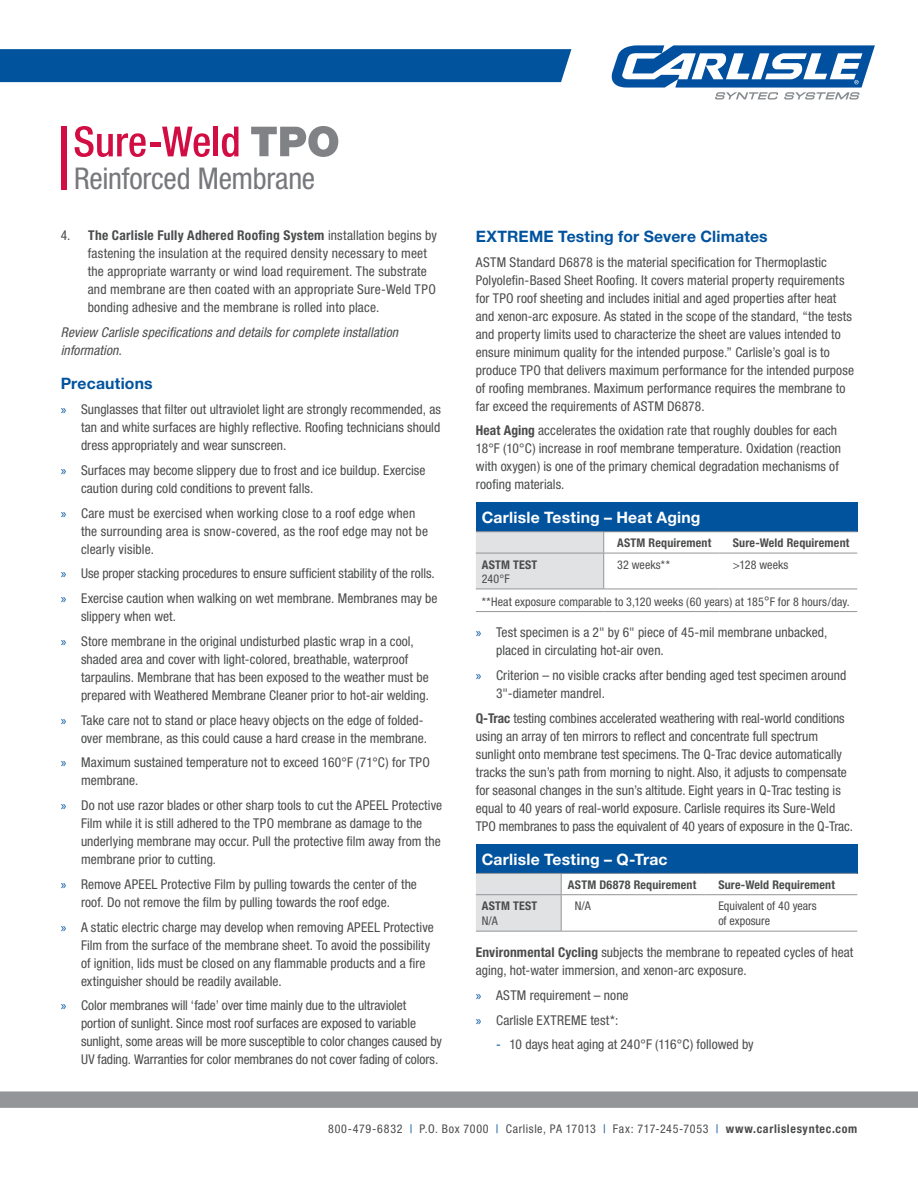
<style>
.page{position:relative;width:918px;height:1188px;background:#fff}
.page>*{position:absolute;margin:0;border:0;box-sizing:border-box;transform-origin:0 0}
.t1{font:condensed 30px "Helvetica Neue";letter-spacing:-.01em;color:#76787b}
.t2{font:700 15.75px "Helvetica Neue";letter-spacing:.01em;color:#fff}
.t3{font:700 15.75px "Helvetica Neue";letter-spacing:.01em;color:#01539e}
.t4{font:condensed 13.5px/18px "Helvetica Neue";letter-spacing:.005em;color:#4b4c4d}
.t5{font:italic condensed 13.5px/18px "Helvetica Neue";letter-spacing:.01em;color:#4b4c4d}
.t6{font:condensed 12px/15px "Helvetica Neue";letter-spacing:.01em;color:#4b4c4d}
.t7{font:700 condensed 12px/14.4px "Helvetica Neue";letter-spacing:.015em;color:#4b4c4d}
.t8{font:condensed 12px "Helvetica Neue";letter-spacing:.05em;color:#4b4c4d}
.s1{font-weight:700}
.s2{font-family:"Myriad Pro";font-stretch:normal;color:#01539e}
.s3{font-weight:400}
.s4{font-size:13.5px}
.s5{color:#01539e}
</style>
<div class="page">
<svg style="left:612px;top:45px;width:263px;height:55px"></svg>
<svg style="left:251px;top:126px;width:87px;height:31px"></svg>
<svg style="left:75px;top:126px;width:71px;height:31px"></svg>
<hr style="left:150px;top:142px;width:11px;height:4px;background:#d20d44">
<svg style="left:162px;top:127px;width:48px;height:30px"></svg>
<hr style="left:214px;top:127px;width:4px;height:29px;background:#d20d44">
<svg style="left:222px;top:127px;width:16px;height:30px"></svg>
<div style="left:61px;top:126px;width:6px;height:64px;background:#d20d44"></div>
<div style="left:0;top:1091px;width:918px;height:17px;background:#939598"></div>
<div style="left:0;top:49px;width:571px;height:33px;background:#01539e"></div>
<div style="left:476px;top:502px;width:381px;height:30px;background:#01539e"></div>
<hr style="left:476px;top:531px;width:128px;height:1px;background:#939598">
<hr style="left:604px;top:531px;width:115px;height:1px;background:#939598">
<div style="left:476px;top:532px;width:128px;height:57px;background:#e1e2e4"></div>
<hr style="left:719px;top:531px;width:138px;height:1px;background:#939598">
<hr style="left:476px;top:553px;width:128px;height:1px;background:#939598">
<hr style="left:604px;top:553px;width:115px;height:1px;background:#939598">
<hr style="left:603px;top:553px;width:1px;height:36px;background:#939598">
<hr style="left:719px;top:553px;width:138px;height:1px;background:#939598">
<hr style="left:476px;top:589px;width:128px;height:1px;background:#939598">
<hr style="left:604px;top:589px;width:115px;height:1px;background:#939598">
<hr style="left:719px;top:589px;width:138px;height:1px;background:#939598">
<hr style="left:476px;top:611px;width:128px;height:1px;background:#939598">
<hr style="left:604px;top:611px;width:115px;height:1px;background:#939598">
<hr style="left:719px;top:611px;width:138px;height:1px;background:#939598">
<div style="left:476px;top:844px;width:381px;height:29px;background:#01539e"></div>
<hr style="left:561px;top:873px;width:144px;height:1px;background:#939598">
<div style="left:476px;top:873px;width:86px;height:58px;background:#e1e2e4"></div>
<hr style="left:705px;top:873px;width:152px;height:1px;background:#939598">
<hr style="left:476px;top:894px;width:85px;height:1px;background:#939598">
<hr style="left:561px;top:894px;width:144px;height:1px;background:#939598">
<hr style="left:561px;top:895px;width:1px;height:36px;background:#939598">
<hr style="left:705px;top:894px;width:152px;height:1px;background:#939598">
<hr style="left:476px;top:931px;width:85px;height:1px;background:#939598">
<hr style="left:561px;top:931px;width:144px;height:1px;background:#939598">
<hr style="left:705px;top:931px;width:152px;height:1px;background:#939598">
<p class="t1" style="left:74px;top:161px;width:243px">Reinforced Membrane</p>
<p class="t4" style="left:88px;top:226px;width:351px;text-indent:-27px">4. <span class="s1">The Carlisle Fully Adhered Roofing System</span> installation begins by fastening the insulation at the required density necessary to meet the appropriate warranty or wind load requirement. The substrate and membrane are then coated with an appropriate Sure-Weld TPO bonding adhesive and the membrane is rolled into place.</p>
<p class="t5" style="left:61px;top:323px;width:339px">Review Carlisle specifications and details for complete installation information.</p>
<p class="t3" style="left:61px;top:374px;width:94px">Precautions</p>
<p class="t4" style="left:81px;top:400px;width:362px;text-align:justify;text-indent:-20px"><span class="s2">»</span> Sunglasses that filter out ultraviolet light are strongly recommended, as tan and white surfaces are highly reflective. Roofing technicians should dress appropriately and wear sunscreen.</p>
<p class="t4" style="left:81px;top:461px;width:346px;text-indent:-20px"><span class="s2">»</span> Surfaces may become slippery due to frost and ice buildup. Exercise caution during cold conditions to prevent falls.</p>
<p class="t4" style="left:81px;top:504px;width:349px;text-indent:-20px"><span class="s2">»</span> Care must be exercised when working close to a roof edge when the surrounding area is snow-covered, as the roof edge may not be clearly visible.</p>
<p class="t4" style="left:61px;top:565px;width:376px"><span class="s2">»</span> Use proper stacking procedures to ensure sufficient stability of the rolls.</p>
<p class="t4" style="left:81px;top:589px;width:358px;text-indent:-20px"><span class="s2">»</span> Exercise caution when walking on wet membrane. Membranes may be slippery when wet.</p>
<p class="t4" style="left:81px;top:632px;width:349px;text-indent:-20px"><span class="s2">»</span> Store membrane in the original undisturbed plastic wrap in a cool, shaded area and cover with light-colored, breathable, waterproof tarpaulins. Membrane that has been exposed to the weather must be prepared with Weathered Membrane Cleaner prior to hot-air welding.</p>
<p class="t4" style="left:61px;top:711px;width:368px;text-align:right"><span class="s2">»</span> Take care not to stand or place heavy objects on the edge of folded&shy;over membrane, as this could cause a hard crease in the membrane.</p>
<p class="t4" style="left:81px;top:754px;width:350px;text-indent:-20px"><span class="s2">»</span> Maximum sustained temperature not to exceed 160°F (71°C) for TPO membrane.</p>
<p class="t4" style="left:81px;top:796px;width:363px;text-indent:-20px"><span class="s2">»</span> Do not use razor blades or other sharp tools to cut the APEEL Protective Film while it is still adhered to the TPO membrane as damage to the underlying membrane may occur. Pull the protective fi lm away from the membrane prior to cutting.</p>
<p class="t4" style="left:61px;top:875px;width:358px;text-align:center"><span class="s2">»</span> Remove APEEL Protective Film by pulling towards the center of the roof. Do not remove the fi lm by pulling towards the roof edge.</p>
<p class="t4" style="left:81px;top:918px;width:354px;text-indent:-20px"><span class="s2">»</span> A static electric charge may develop when removing APEEL Protective Film from the surface of the membrane sheet. To avoid the possibility of ignition, lids must be closed on any flammable products and a fi re extinguisher should be readily available.</p>
<p class="t4" style="left:81px;top:997px;width:363px;text-indent:-20px"><span class="s2">»</span> Color membranes will ‘fade’ over time mainly due to the ultraviolet portion of sunlight. Since most roof surfaces are exposed to variable sunlight, some areas will be more susceptible to color changes caused by UV fading. Warranties for color membranes do not cover fading of colors.</p>
<p class="t3" style="left:476px;top:226px;width:293px">EXTREME Testing for Severe Climates</p>
<p class="t4" style="left:476px;top:253px;width:380px">ASTM Standard D6878 is the material specification for Thermoplastic Polyolefin-Based Sheet Roofi ng. It covers material property requirements for TPO roof sheeting and includes initial and aged properties after heat and xenon-arc exposure. As stated in the scope of the standard, “the tests and property limits used to characterize the sheet are values intended to ensure minimum quality for the intended purpose.” Carlisle’s goal is to produce TPO that delivers maximum performance for the intended purpose of roofi ng membranes. Maximum performance requires the membrane to far exceed the requirements of ASTM D6878.</p>
<p class="t4" style="left:476px;top:421px;width:367px"><span class="s1">Heat Aging</span> accelerates the oxidation rate that roughly doubles for each 18°F (10°C) increase in roof membrane temperature. Oxidation (reaction with oxygen) is one of the primary chemical degradation mechanisms of roofi ng materials.</p>
<p class="t2" style="left:482px;top:508px;width:220px">Carlisle Testing – Heat Aging</p>
<p class="t7" style="left:617px;top:535px;width:96px">ASTM Requirement</p>
<p class="t7" style="left:733px;top:535px;width:118px">Sure-Weld Requirement</p>
<p class="t7" style="left:482px;top:557px;width:57px">ASTM TEST<br><span class="s3">240°F</span></p>
<p class="t6" style="left:617px;top:557px;width:54px">32 weeks**</p>
<p class="t6" style="left:733px;top:557px;width:57px">&gt;128 weeks</p>
<p class="t6" style="left:482px;top:594px;width:369px">**Heat exposure comparable to 3,120 weeks (60 years) at 185<span class="s4">°</span>F for 8 hours/day.</p>
<p class="t4" style="left:496px;top:624px;width:333px;text-indent:-20px"><span class="s2">»</span> Test specimen is a 2" by 6" piece of 45-mil membrane unbacked, placed in circulating hot-air oven.</p>
<p class="t4" style="left:496px;top:666px;width:352px;text-indent:-20px"><span class="s2">»</span> Criterion – no visible cracks after bending aged test specimen around<br>3"-diameter mandrel.</p>
<p class="t4" style="left:476px;top:709px;width:379px"><span class="s1">Q-Trac</span> testing combines accelerated weathering with real-world conditions using an array of ten mirrors to reflect and concentrate full spectrum sunlight onto membrane test specimens. The Q-Trac device automatically tracks the sun’s path from morning to night. Also, it adjusts to compensate for seasonal changes in the sun’s altitude. Eight years in Q-Trac testing is equal to 40 years of real-world exposure. Carlisle requires its Sure-Weld TPO membranes to pass the equivalent of 40 years of exposure in the Q-Trac.</p>
<p class="t2" style="left:482px;top:849px;width:187px">Carlisle Testing – Q-Trac</p>
<p class="t7" style="left:568px;top:877px;width:130px">ASTM D6878 Requirement</p>
<p class="t7" style="left:718px;top:877px;width:118px">Sure-Weld Requirement</p>
<p class="t7" style="left:482px;top:898px;width:57px;line-height:15px">ASTM TEST<br><span class="s3">N/A</span></p>
<p class="t6" style="left:575px;top:898px;width:18px">N/A</p>
<p class="t6" style="left:718px;top:898px;width:100px">Equivalent of 40 years of exposure</p>
<p class="t4" style="left:476px;top:943px;width:379px"><span class="s1">Environmental Cycling</span> subjects the membrane to repeated cycles of heat aging, hot-water immersion, and xenon-arc exposure.</p>
<p class="t4" style="left:476px;top:986px;width:154px"><span class="s2">»</span> ASTM requirement – none</p>
<p class="t4" style="left:476px;top:1011px;width:144px"><span class="s2">»</span> Carlisle EXTREME test*:</p>
<p class="t4" style="left:496px;top:1035px;width:259px"><span class="s5">-</span> 10 days heat aging at 240°F (116°C) followed by</p>
<p class="t8" style="left:328px;top:1122px;width:531px">800-479-6832 <span class="s5">|</span> P.O. Box 7000 <span class="s5">|</span> Carlisle, PA 17013 <span class="s5">|</span> Fax: 717-245-7053 <span class="s5">|</span> <span class="s1">www.carlislesyntec.com</span></p>
</div>
